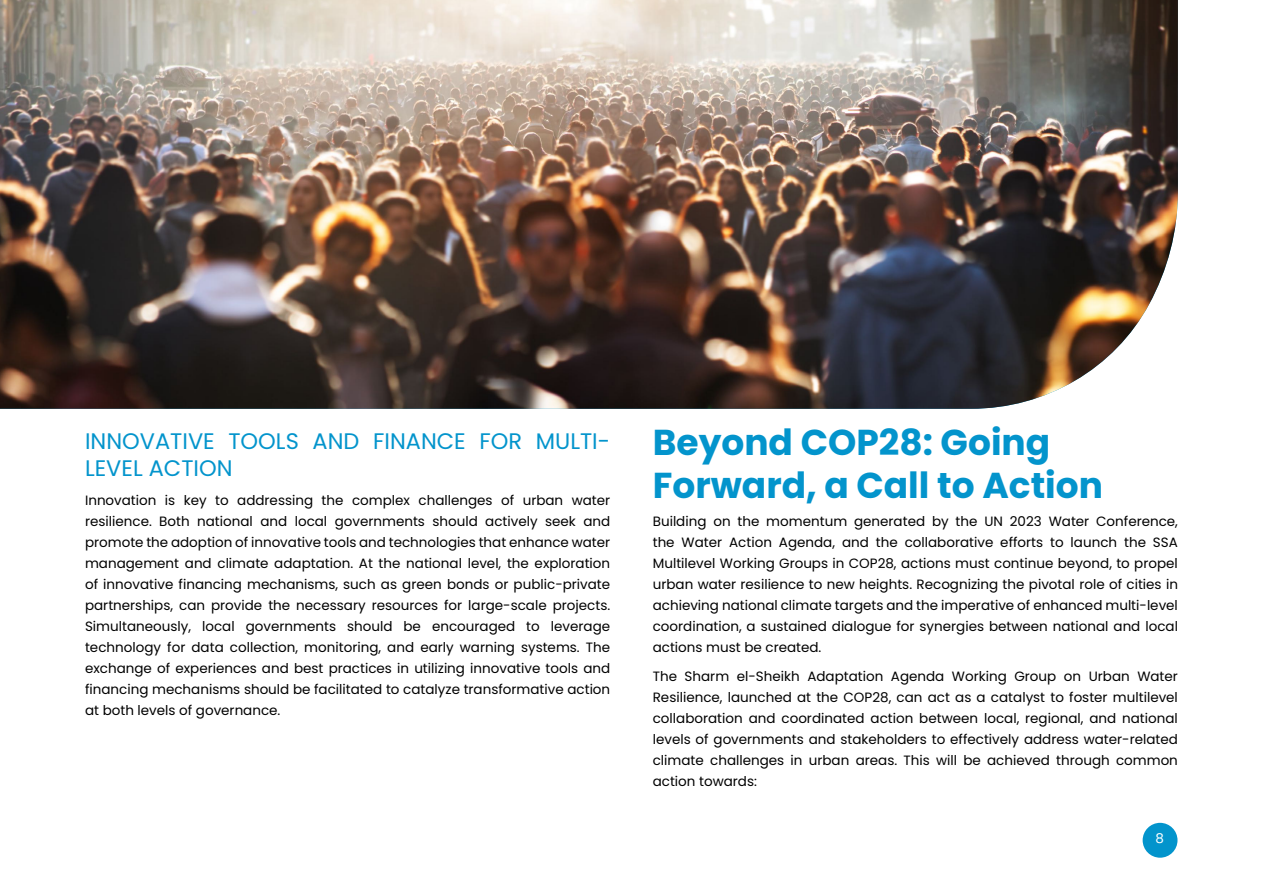
<style>
.page{position:relative;width:1263px;height:893px;background:#fff}
.page>*{position:absolute;margin:0;border:0;box-sizing:border-box;transform-origin:0 0}
.t1{font:700 36px/43.2px "Poppins";color:#0394cc}
.t2{font:22.5px/27px "Poppins";color:#0394cc}
.t3{font:13.5px/21px "Poppins";color:#000;text-align:justify}
.t4{font:13.5px "Poppins";color:#fff}
</style>
<div class="page">
<div style="left:1143px;top:823px;width:34px;height:35px;background:#0394cc;border-radius:50%"></div>
<img style="left:0;top:0;width:1178px;height:409px">
<h2 class="t2" style="left:85px;top:428px;width:527px">INNOVATIVE TOOLS AND FINANCE FOR MULTI-<br>LEVEL ACTION</h2>
<p class="t3" style="left:85px;top:490px;width:527px">Innovation is key to addressing the complex challenges of urban water resilience. Both national and local governments should actively seek and promote the adoption of innovative tools and technologies that enhance water management and climate adaptation. At the national level, the exploration of innovative financing mechanisms, such as green bonds or public-private partnerships, can provide the necessary resources for large-scale projects.<br>Simultaneously, local governments should be encouraged to leverage technology for data collection, monitoring, and early warning systems. The exchange of experiences and best practices in utilizing innovative tools and financing mechanisms should be facilitated to catalyze transformative action at both levels of governance.</p>
<h1 class="t1" style="left:653px;top:420px;width:452px">Beyond COP28: Going<br>Forward, a Call to Action</h1>
<p class="t3" style="left:653px;top:510px;width:527px">Building on the momentum generated by the UN 2023 Water Conference, the Water Action Agenda, and the collaborative efforts to launch the SSA Multilevel Working Groups in COP28, actions must continue beyond, to propel urban water resilience to new heights. Recognizing the pivotal role of cities in achieving national climate targets and the imperative of enhanced multi-level coordination, a sustained dialogue for synergies between national and local actions must be created.</p>
<p class="t3" style="left:653px;top:666px;width:527px">The Sharm el-Sheikh Adaptation Agenda Working Group on Urban Water Resilience, launched at the COP28, can act as a catalyst to foster multilevel collaboration and coordinated action between local, regional, and national levels of governments and stakeholders to effectively address water-related climate challenges in urban areas. This will be achieved through common action towards:</p>
<p class="t4" style="left:1155px;top:831px;width:10px">8</p>
</div>
